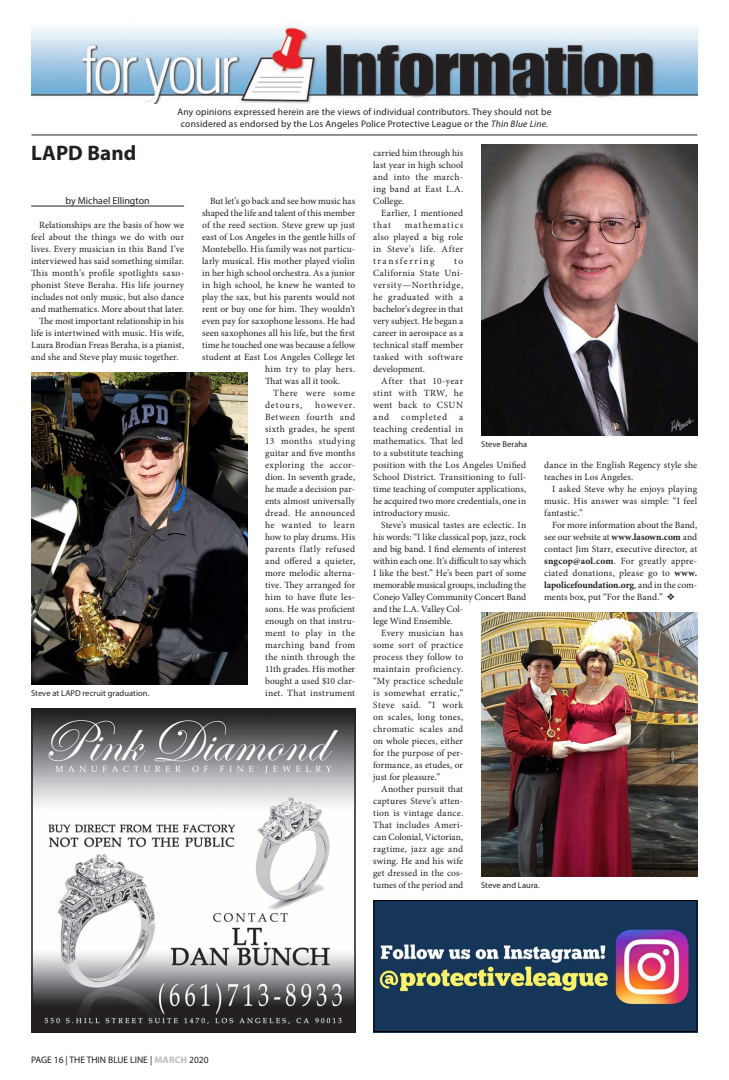
<style>
.page{position:relative;width:729px;height:1080px;background:#fff}
.page>*{position:absolute;margin:0;border:0;box-sizing:border-box;transform-origin:0 0}
.HEADLINE{font:700 21px "Myriad Pro";letter-spacing:.005em;color:#231f20}
.center_byline{font:10px "Myriad Pro";color:#231f20}
.BODY_COPY_copy{font:9.5px/12px "Minion Pro";letter-spacing:.01em;color:#231f20;text-align:justify}
.t1{font:9.5px "Myriad Pro";letter-spacing:.02em;color:#231f20}
.t2{font:9.5px "Myriad Pro";color:#231f20}
.t3{font:8.5px "Myriad Pro";letter-spacing:.005em;color:#231f20}
.s1{font-style:italic}
.s2{font-weight:700}
.s3{font-weight:700;color:#bcbdc0}
</style>
<div class="page">
<hr style="left:31px;top:206px;width:153px;height:1px;background:#231f20">
<img style="left:32px;top:24px;width:666px;height:80px">
<hr style="left:32px;top:135px;width:666px;height:1px;background:#231f20">
<img style="left:31px;top:372px;width:216px;height:313px">
<img style="left:376px;top:902px;width:320px;height:128px">
<div style="left:374px;top:900px;width:324px;height:132px;border:1px solid #000"></div>
<img style="left:34px;top:710px;width:319px;height:320px">
<div style="left:32px;top:708px;width:324px;height:324px;border:1px solid #231f20"></div>
<img style="left:481px;top:144px;width:216px;height:292px">
<img style="left:481px;top:612px;width:216px;height:265px">
<p class="t1" style="left:178px;top:106px;width:375px">Any opinions expressed herein are the views of individual contributors. They should not be</p>
<p class="t1" style="left:181px;top:118px;width:369px">considered as endorsed by the Los Angeles Police Protective League or the <span class="s1">Thin Blue Line.</span></p>
<p class="HEADLINE" style="left:31px;top:139px;width:107px">LAPD Band</p>
<p class="center_byline" style="left:65px;top:194px;width:86px">by Michael Ellington</p>
<p class="BODY_COPY_copy" style="left:31px;top:219px;width:155px;text-indent:8px">Relationships are the basis of how we feel about the things we do with our lives. Every musician in this Band I’ve interviewed has said something similar.<br>This month’s profile spotlights saxo&shy;phonist Steve Beraha. His life journey includes not only music, but also dance and mathematics. More about that later.</p>
<p class="BODY_COPY_copy" style="left:31px;top:315px;width:155px;text-indent:8px">The most important relationship in his life is intertwined with music. His wife, Laura Brodian Freas Beraha, is a pianist, and she and Steve play music together.</p>
<p class="t3" style="left:31px;top:688px;width:120px">Steve at LAPD recruit graduation.</p>
<p class="BODY_COPY_copy" style="left:210px;top:195px;width:147px">But let’s go back and see how music has</p>
<p class="BODY_COPY_copy" style="left:202px;top:207px;width:155px">shaped the life and talent of this member</p>
<p class="BODY_COPY_copy" style="left:202px;top:219px;width:155px">of the reed section. Steve grew up just</p>
<p class="BODY_COPY_copy" style="left:202px;top:231px;width:155px">east of Los Angeles in the gentle hills of</p>
<p class="BODY_COPY_copy" style="left:202px;top:243px;width:155px">Montebello. His family was not particu-</p>
<p class="BODY_COPY_copy" style="left:202px;top:255px;width:155px">larly musical. His mother played violin</p>
<p class="BODY_COPY_copy" style="left:202px;top:267px;width:155px">in her high school orchestra. As a junior</p>
<p class="BODY_COPY_copy" style="left:202px;top:279px;width:155px">in high school, he knew he wanted to</p>
<p class="BODY_COPY_copy" style="left:202px;top:291px;width:154px">play the sax, but his parents would not</p>
<p class="BODY_COPY_copy" style="left:202px;top:303px;width:155px">rent or buy one for him. They wouldn’t</p>
<p class="BODY_COPY_copy" style="left:202px;top:315px;width:155px">even pay for saxophone lessons. He had</p>
<p class="BODY_COPY_copy" style="left:202px;top:327px;width:155px">seen saxophones all his life, but the first</p>
<p class="BODY_COPY_copy" style="left:202px;top:339px;width:155px">time he touched one was because a fellow</p>
<p class="BODY_COPY_copy" style="left:202px;top:351px;width:155px">student at East Los Angeles College let</p>
<p class="BODY_COPY_copy" style="left:265px;top:363px;width:92px">him try to play hers.</p>
<p class="BODY_COPY_copy" style="left:265px;top:375px;width:77px">That was all it took.</p>
<p class="BODY_COPY_copy" style="left:265px;top:387px;width:92px;text-indent:8px">There were some detours,</p>
<p class="BODY_COPY_copy" style="left:265px;top:399px;width:92px;text-indent:50px">however.<br>Between fourth and sixth grades, he spent 13 months studying guitar and five months exploring the accor&shy;dion. In seventh grade, he made a decision par&shy;ents almost universally dread. He announced he wanted to learn how to play drums. His parents flatly refused and offered a quieter, more melodic alterna&shy;tive. They arranged for him to have flute les&shy;sons. He was proficient enough on that instru&shy;ment to play in the marching band from the ninth through the 11th grades. His mother bought a used $10 clar&shy;inet. That instrument</p>
<p class="BODY_COPY_copy" style="left:373px;top:147px;width:92px">carried him through his last year in high school and into the march&shy;ing band at East L.A.<br>College.</p>
<p class="BODY_COPY_copy" style="left:373px;top:207px;width:92px;text-indent:8px">Earlier, I mentioned that</p>
<p class="BODY_COPY_copy" style="left:373px;top:219px;width:92px;text-indent:32px">mathematics also played a big role in Steve’s life. After transferring</p>
<p class="BODY_COPY_copy" style="left:373px;top:255px;width:92px;text-indent:81px">to California State Uni&shy;versity—Northridge, he graduated with a bachelor’s degree in that very subject. He began a career in aerospace as a technical staff member tasked with software development.</p>
<p class="BODY_COPY_copy" style="left:373px;top:375px;width:155px;text-align:left;text-indent:8px">After that 10-year<br>stint with TRW, he<br>went back to CSUN<br>and completed a<br>teaching credential in<br>mathematics. That led<br>to a substitute teaching<br>position with the Los Angeles Unified<br>School District. Transitioning to full&shy;time teaching of computer applications, he acquired two more credentials, one in introductory music.</p>
<p class="BODY_COPY_copy" style="left:373px;top:519px;width:155px;text-align:left;text-indent:8px">Steve’s musical tastes are eclectic. In his words: “I like classical pop, jazz, rock and big band. I find elements of interest within each one. It’s difficult to say which I like the best.” He’s been part of some memorable musical groups, including the Conejo Valley Community Concert Band and the L.A. Valley Col-<br>lege Wind Ensemble.</p>
<p class="BODY_COPY_copy" style="left:373px;top:627px;width:92px;text-indent:8px">Every musician has some sort of practice process they follow to maintain proficiency. “My practice schedule is somewhat erratic,” Steve said. “I work on scales, long tones, chromatic scales and on whole pieces, either for the purpose of per&shy;formance, as etudes, or just for pleasure.”</p>
<p class="BODY_COPY_copy" style="left:373px;top:783px;width:92px;text-indent:8px">Another pursuit that captures Steve’s atten&shy;tion is vintage dance.<br>That includes Ameri&shy;can Colonial, Victorian, ragtime, jazz age and swing. He and his wife get dressed in the cos&shy;tumes of the period and</p>
<p class="t3" style="left:481px;top:439px;width:48px">Steve Beraha</p>
<p class="BODY_COPY_copy" style="left:544px;top:459px;width:155px">dance in the English Regency style she teaches in Los Angeles.</p>
<p class="BODY_COPY_copy" style="left:544px;top:483px;width:155px;text-indent:8px">I asked Steve why he enjoys playing music. His answer was simple: “I feel fantastic.”</p>
<p class="BODY_COPY_copy" style="left:544px;top:519px;width:155px;text-indent:8px">For more information about the Band, see our website at <span class="s2">www.lasown.com</span> and contact Jim Starr, executive director, at <span class="s2">sngcop@aol.com</span>. For greatly appre&shy;ciated donations, please go to <span class="s2">www. lapolicefoundation.org</span>, and in the com&shy;ments box, put “For the Band.” ❖</p>
<p class="t3" style="left:481px;top:880px;width:60px">Steve and Laura.</p>
<p class="t2" style="left:31px;top:1054px;width:179px">PAGE 16 | THE THIN BLUE LINE | <span class="s3">MARCH</span> 2020</p>
</div>
